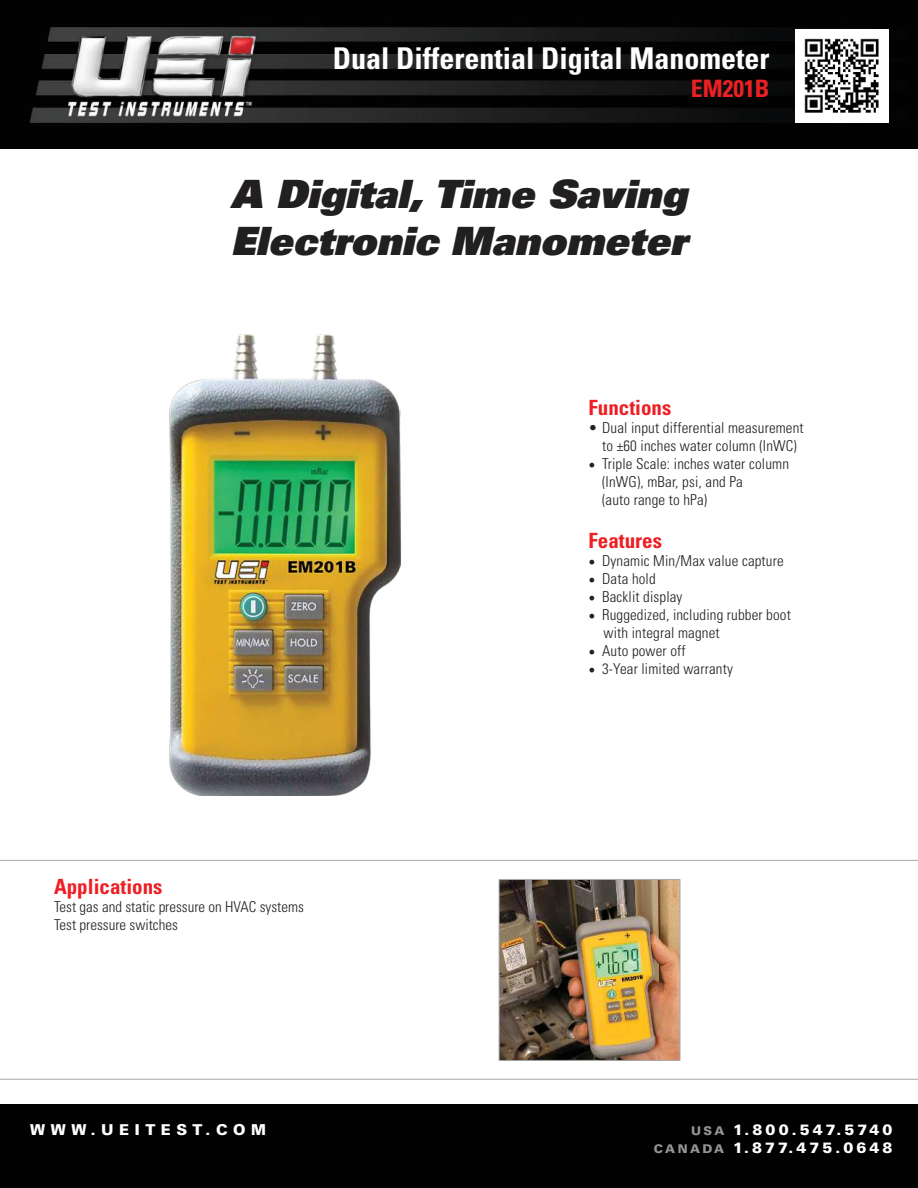
<style>
.page{position:relative;width:918px;height:1188px;background:#fff}
.page>*{position:absolute;margin:0;border:0;box-sizing:border-box;transform-origin:0 0}
.t1{font:39px/46.8px "Univers LT Std X Black Obl";color:#221f1f}
.t2{font:700 condensed 30px "Univers LT Std";color:#fff}
.t3{font:700 condensed 24px "Univers LT Std";color:#ed2023}
.t4{font:700 condensed 21px "Univers LT Std";color:#ed1f24}
.t5{font:300 condensed 15px/18px "Univers LT Std";letter-spacing:.01em;color:#221f1f}
.t6{font:900 15px/18px "Univers LT Std";letter-spacing:.2em;color:#fff;text-align:right}
.t7{font:900 15px "Univers LT Std";letter-spacing:.37em;color:#fff}
.s1{font-family:"Minion Pro";font-weight:400;font-stretch:normal;font-size:18px}
.s2{font-size:12px;color:#939597}
</style>
<div class="page">
<div style="left:0;top:1104px;width:918px;height:84px;background:#010102"></div>
<img style="left:0;top:0;width:918px;height:148px">
<img style="left:796px;top:29px;width:93px;height:93px">
<img style="left:169px;top:334px;width:232px;height:462px">
<img style="left:501px;top:881px;width:177px;height:178px">
<div style="left:499px;top:879px;width:181px;height:182px;border:1px solid #a7a9ab"></div>
<hr style="left:0;top:860px;width:918px;height:1px;background:#a7a9ab">
<hr style="left:0;top:1079px;width:918px;height:1px;background:#a7a9ab">
<h2 class="t2" style="left:333px;top:46px;width:438px">Dual Differential Digital Manometer</h2>
<h3 class="t3" style="left:691px;top:80px;width:80px">EM201B</h3>
<h1 class="t1" style="left:231px;top:174px;width:458px">A Digital, Time Saving<br>Electronic Manometer</h1>
<h3 class="t4" style="left:54px;top:879px;width:110px">Applications</h3>
<p class="t5" style="left:54px;top:899px;width:251px">Test gas and static pressure on HVAC systems<br>Test pressure switches</p>
<h3 class="t4" style="left:589px;top:399px;width:84px">Functions</h3>
<p class="t5" style="left:589px;top:420px;width:217px;text-align:center">• Dual input differential measurement to ±60 inches water column (InWC)</p>
<p class="t5" style="left:602px;top:456px;width:188px;text-indent:-14px"><span class="s1">•</span> Triple Scale: inches water column (InWG), mBar, psi, and Pa<br>(auto range to hPa)</p>
<h3 class="t4" style="left:589px;top:533px;width:75px">Features</h3>
<p class="t5" style="left:589px;top:553px;width:197px"><span class="s1">•</span> Dynamic Min/Max value capture</p>
<p class="t5" style="left:589px;top:571px;width:69px"><span class="s1">•</span> Data hold</p>
<p class="t5" style="left:589px;top:589px;width:95px"><span class="s1">•</span> Backlit display</p>
<p class="t5" style="left:604px;top:607px;width:189px;text-indent:-15px"><span class="s1">•</span> Ruggedized, including rubber boot with integral magnet</p>
<p class="t5" style="left:589px;top:643px;width:99px"><span class="s1">•</span> Auto power off</p>
<p class="t5" style="left:589px;top:661px;width:146px"><span class="s1">•</span> 3-Year limited warranty</p>
<p class="t7" style="left:30px;top:1121px;width:237px">WWW.UEITEST.COM</p>
<p class="t6" style="left:654px;top:1121px;width:240px"><span class="s2">USA</span> 1.800.547.5740<br><span class="s2">CANADA</span> 1.877.475.0648</p>
</div>
